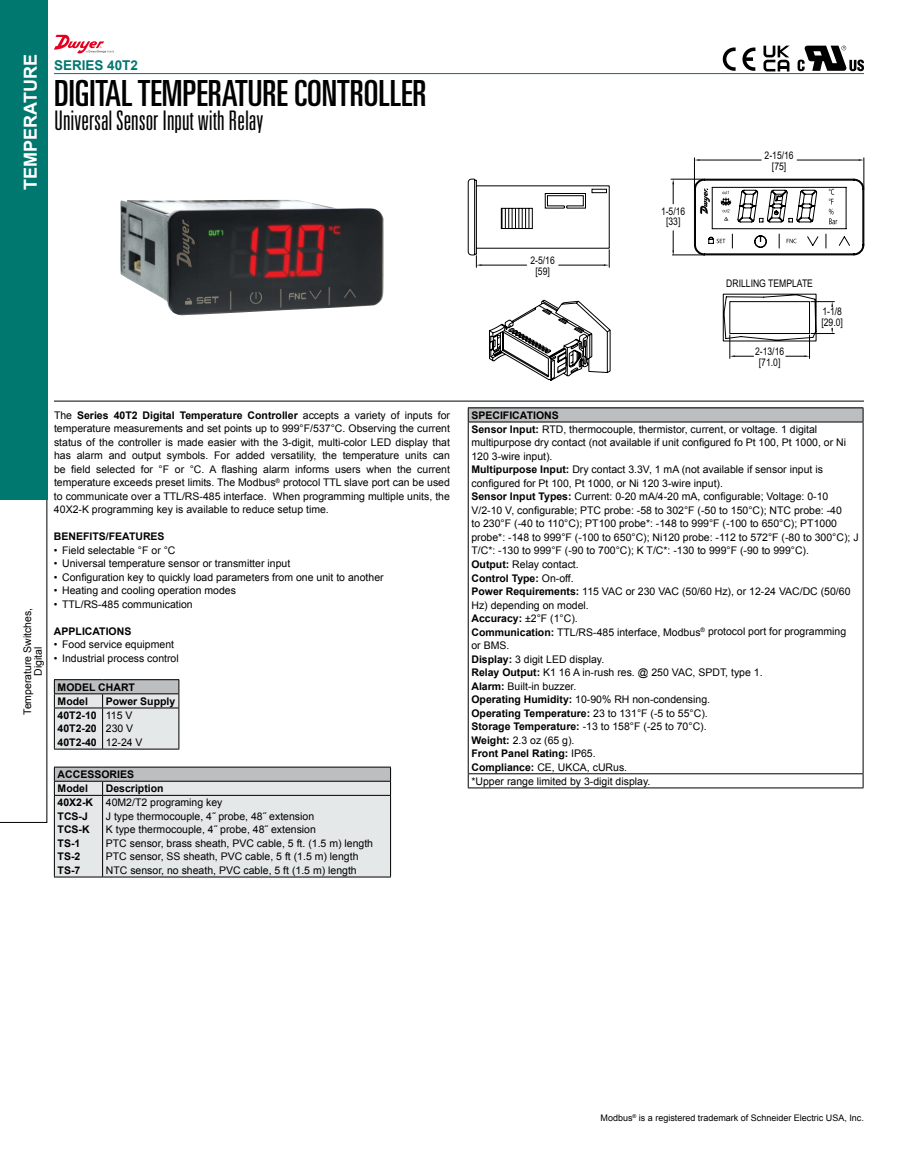
<style>
.page{position:relative;width:918px;height:1175px;background:#fff}
.page>*{position:absolute;margin:0;border:0;box-sizing:border-box;transform-origin:0 0}
.t1{font:ultra-condensed 36px "Univers LT Std";color:#000}
.t2{font:300 ultra-condensed 27px "Univers LT Std";color:#000}
.t3{font:700 18px "Arial";color:#fff}
.t4{font:700 13.5px "Arial";color:#00776f}
.t5{font:10.5px/13.5px "Arial";color:#000}
.t6{font:700 10.5px/13.5px "Arial";color:#000}
.t7{font:10.5px/10.5px "Arial Narrow";color:#000;text-align:center}
.t8{font:9px "Arial";color:#000}
.s1{font-weight:700}
</style>
<div class="page">
<svg style="left:0;top:500px;width:47px;height:322px"></svg>
<div style="left:0;top:0;width:47px;height:500px;background:#00776f"></div>
<hr style="left:54px;top:401px;width:810px;height:1px;background:#000">
<div style="left:468px;top:408px;width:395px;height:14px;background:#bcbec0"></div>
<hr style="left:863px;top:422px;width:1px;height:351px;background:#000">
<svg style="left:863px;top:774px;width:1px;height:13px"></svg>
<hr style="left:468px;top:422px;width:1px;height:351px;background:#000">
<hr style="left:468px;top:773px;width:395px;height:1px;background:#000">
<svg style="left:468px;top:774px;width:1px;height:13px"></svg>
<hr style="left:468px;top:787px;width:395px;height:1px;background:#000">
<hr style="left:468px;top:407px;width:395px;height:1px;background:#000">
<svg style="left:468px;top:408px;width:1px;height:13px"></svg>
<svg style="left:863px;top:408px;width:1px;height:13px"></svg>
<hr style="left:468px;top:421px;width:395px;height:1px;background:#000">
<hr style="left:54px;top:73px;width:810px;height:1px;background:#00776f">
<hr style="left:54px;top:679px;width:49px;height:1px;background:#000">
<hr style="left:103px;top:679px;width:76px;height:1px;background:#000">
<svg style="left:54px;top:680px;width:126px;height:69px;background:#d0d3d4"></svg>
<hr style="left:54px;top:707px;width:49px;height:1px;background:#000">
<hr style="left:54px;top:708px;width:1px;height:40px;background:#000">
<hr style="left:103px;top:707px;width:76px;height:1px;background:#000">
<hr style="left:179px;top:708px;width:1px;height:40px;background:#000">
<hr style="left:54px;top:748px;width:49px;height:1px;background:#000">
<hr style="left:103px;top:748px;width:76px;height:1px;background:#000">
<svg style="left:489px;top:299px;width:122px;height:82px"></svg>
<svg style="left:694px;top:178px;width:170px;height:78px"></svg>
<svg style="left:468px;top:178px;width:142px;height:89px"></svg>
<hr style="left:671px;top:179px;width:32px;height:1px;background:#000">
<hr style="left:672px;top:254px;width:32px;height:1px;background:#000">
<svg style="left:672px;top:179px;width:2px;height:25px"></svg>
<svg style="left:672px;top:231px;width:2px;height:24px"></svg>
<hr style="left:694px;top:158px;width:1px;height:30px;background:#000">
<hr style="left:863px;top:158px;width:1px;height:30px;background:#000">
<hr style="left:700px;top:160px;width:61px;height:1px;background:#000">
<hr style="left:797px;top:160px;width:62px;height:1px;background:#000">
<svg style="left:723px;top:293px;width:111px;height:65px"></svg>
<img style="left:120px;top:200px;width:264px;height:115px">
<svg style="left:798px;top:46px;width:66px;height:25px"></svg>
<svg style="left:742px;top:47px;width:13px;height:24px"></svg>
<svg style="left:723px;top:47px;width:13px;height:24px"></svg>
<svg style="left:763px;top:46px;width:27px;height:25px"></svg>
<hr style="left:54px;top:766px;width:49px;height:1px;background:#000">
<hr style="left:103px;top:766px;width:288px;height:1px;background:#000">
<svg style="left:54px;top:767px;width:337px;height:109px;background:#daddde"></svg>
<hr style="left:54px;top:795px;width:49px;height:1px;background:#000">
<hr style="left:54px;top:795px;width:1px;height:81px;background:#000">
<hr style="left:103px;top:795px;width:288px;height:1px;background:#000">
<hr style="left:390px;top:795px;width:1px;height:81px;background:#000">
<hr style="left:54px;top:876px;width:49px;height:1px;background:#000">
<hr style="left:103px;top:876px;width:288px;height:1px;background:#000">
<svg style="left:54px;top:35px;width:60px;height:18px"></svg>
<h3 class="t3" style="left:19px;top:190px;width:137px;rotate:-90deg">TEMPERATURE</h3>
<p class="t4" style="left:54px;top:57px;width:86px">SERIES 40T2</p>
<h1 class="t1" style="left:54px;top:73px;width:374px">DIGITAL TEMPERATURE CONTROLLER</h1>
<h2 class="t2" style="left:54px;top:107px;width:211px">Universal Sensor Input with Relay</h2>
<p class="t5" style="left:22px;top:714px;width:108px;line-height:10.5px;text-align:center;rotate:-90deg">Temperature Switches,<br>Digital</p>
<p class="t5" style="left:54px;top:408px;width:398px;text-align:justify">The <span class="s1">Series 40T2 Digital Temperature Controller</span> accepts a variety of inputs for temperature measurements and set points up to 999°F/537°C. Observing the current status of the controller is made easier with the 3-digit, multi-color LED display that has alarm and output symbols. For added versatility, the temperature units can be field selected for °F or °C. A flashing alarm informs users when the current temperature exceeds preset limits. The Modbus<sup>®</sup> protocol TTL slave port can be used to communicate over a TTL/RS-485 interface. When programming multiple units, the 40X2-K programming key is available to reduce setup time.</p>
<p class="t6" style="left:54px;top:530px;width:112px">BENEFITS/FEATURES</p>
<p class="t5" style="left:54px;top:543px;width:123px">• Field selectable °F or °C</p>
<p class="t5" style="left:54px;top:557px;width:238px">• Universal temperature sensor or transmitter input</p>
<p class="t5" style="left:54px;top:570px;width:331px">• Configuration key to quickly load parameters from one unit to another</p>
<p class="t5" style="left:54px;top:584px;width:184px">• Heating and cooling operation modes</p>
<p class="t5" style="left:54px;top:597px;width:140px">• TTL/RS-485 communication</p>
<p class="t6" style="left:54px;top:625px;width:79px">APPLICATIONS</p>
<p class="t5" style="left:54px;top:638px;width:122px">• Food service equipment</p>
<p class="t5" style="left:54px;top:651px;width:126px">• Industrial process control</p>
<p class="t6" style="left:58px;top:680px;width:79px;line-height:14.1px">MODEL CHART<br>Model</p>
<p class="t6" style="left:106px;top:694px;width:71px">Power Supply</p>
<p class="t6" style="left:58px;top:708px;width:41px;text-align:justify">40T2-10<br>40T2-20<br>40T2-40</p>
<p class="t5" style="left:106px;top:708px;width:38px">115 V<br>230 V<br>12-24 V</p>
<p class="t6" style="left:58px;top:767px;width:78px;line-height:14.1px">ACCESSORIES<br>Model</p>
<p class="t6" style="left:106px;top:782px;width:59px">Description</p>
<p class="t6" style="left:58px;top:796px;width:37px">40X2-K<br>TCS-J<br>TCS-K<br>TS-1<br>TS-2<br>TS-7</p>
<p class="t5" style="left:106px;top:796px;width:269px">40M2/T2 programing key<br>J type thermocouple, 4˝ probe, 48˝ extension<br>K type thermocouple, 4˝ probe, 48˝ extension<br>PTC sensor, brass sheath, PVC cable, 5 ft. (1.5 m) length PTC sensor, SS sheath, PVC cable, 5 ft (1.5 m) length NTC sensor, no sheath, PVC cable, 5 ft (1.5 m) length</p>
<p class="t7" style="left:530px;top:255px;width:26px">2-5/16 [59]</p>
<p class="t7" style="left:661px;top:206px;width:26px">1-5/16 [33]</p>
<p class="t7" style="left:765px;top:150px;width:31px">2-15/16 [75]</p>
<p class="t7" style="left:726px;top:278px;width:88px">DRILLING TEMPLATE</p>
<p class="t7" style="left:755px;top:346px;width:31px">2-13/16 [71.0]</p>
<p class="t7" style="left:821px;top:306px;width:23px;text-align:left">1-1/8 [29.0]</p>
<p class="t5" style="left:471px;top:408px;width:389px"><span class="s1">SPECIFICATIONS<br>Sensor Input:</span> RTD, thermocouple, thermistor, current, or voltage. 1 digital multipurpose dry contact (not available if unit configured fo Pt 100, Pt 1000, or Ni 120 3-wire input).<br><span class="s1">Multipurpose Input:</span> Dry contact 3.3V, 1 mA (not available if sensor input is configured for Pt 100, Pt 1000, or Ni 120 3-wire input).<br><span class="s1">Sensor Input Types:</span> Current: 0-20 mA/4-20 mA, configurable; Voltage: 0-10<br>V/2-10 V, configurable; PTC probe: -58 to 302°F (-50 to 150°C); NTC probe: -40<br>to 230°F (-40 to 110°C); PT100 probe*: -148 to 999°F (-100 to 650°C); PT1000 probe*: -148 to 999°F (-100 to 650°C); Ni120 probe: -112 to 572°F (-80 to 300°C); J T/C*: -130 to 999°F (-90 to 700°C); K T/C*: -130 to 999°F (-90 to 999°C).<br><span class="s1">Output:</span> Relay contact.<br><span class="s1">Control Type:</span> On-off.<br><span class="s1">Power Requirements:</span> 115 VAC or 230 VAC (50/60 Hz), or 12-24 VAC/DC (50/60<br>Hz) depending on model.<br><span class="s1">Accuracy:</span> ±2°F (1°C).<br><span class="s1">Communication:</span> TTL/RS-485 interface, Modbus<sup>®</sup> protocol port for programming<br>or BMS.<br><span class="s1">Display:</span> 3 digit LED display.<br><span class="s1">Relay Output:</span> K1 16 A in-rush res. @ 250 VAC, SPDT, type 1.<br><span class="s1">Alarm:</span> Built-in buzzer.<br><span class="s1">Operating Humidity:</span> 10-90% RH non-condensing.<br><span class="s1">Operating Temperature:</span> 23 to 131°F (-5 to 55°C).<br><span class="s1">Storage Temperature:</span> -13 to 158°F (-25 to 70°C).<br><span class="s1">Weight:</span> 2.3 oz (65 g).<br><span class="s1">Front Panel Rating:</span> IP65.<br><span class="s1">Compliance:</span> CE, UKCA, cURus.<br>*Upper range limited by 3-digit display.</p>
<p class="t8" style="left:601px;top:1111px;width:265px">Modbus<sup>®</sup> is a registered trademark of Schneider Electric USA, Inc.</p>
</div>
